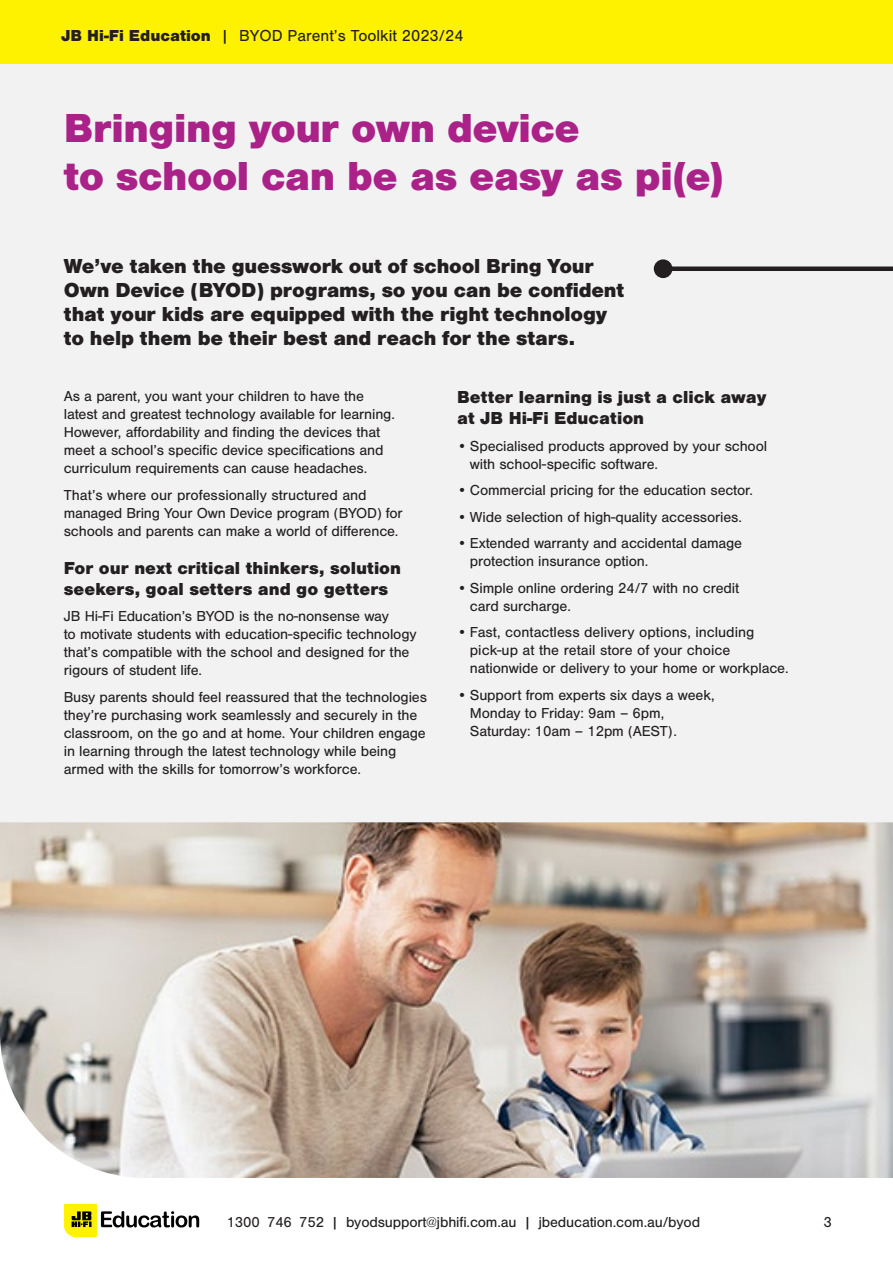
<style>
.page{position:relative;width:893px;height:1263px;background:#fff}
.page>*{position:absolute;margin:0;border:0;box-sizing:border-box;transform-origin:0 0}
.t1{font:900 42px/48px "Nimbus San";letter-spacing:-.01em;color:#aa2188}
.t2{font:900 21px/24px "Nimbus San";letter-spacing:-.01em;color:#231f20}
.t3{font:900 18px/21px "Nimbus San";color:#231f20}
.t4{font:16.5px "Nimbus San";color:#231f20}
.t5{font:15px/18px "Nimbus San";letter-spacing:-.01em;color:#231f20}
.s1{font-weight:900}
</style>
<div class="page">
<div style="left:0;top:64px;width:893px;height:758px;background:#f2f2f3"></div>
<div style="left:0;top:0;width:893px;height:64px;background:#fff200"></div>
<svg style="left:64px;top:1204px;width:135px;height:33px"></svg>
<img style="left:0;top:822px;width:893px;height:356px">
<div style="left:658px;top:266px;width:235px;height:5px;background:#231f20"></div>
<div style="left:654px;top:259px;width:18px;height:19px;background:#231f20;border-radius:50%"></div>
<p class="t4" style="left:61px;top:26px;width:404px"><span class="s1">JB Hi-Fi Education</span> | BYOD Parent’s Toolkit 2023/24</p>
<h1 class="t1" style="left:64px;top:104px;width:662px">Bringing your own device<br>to school can be as easy as pi(e)</h1>
<h2 class="t2" style="left:64px;top:255px;width:562px">We’ve taken the guesswork out of school Bring Your Own Device (BYOD) programs, so you can be confident that your kids are equipped with the right technology to help them be their best and reach for the stars.</h2>
<p class="t5" style="left:64px;top:387px;width:333px">As a parent, you want your children to have the latest and greatest technology available for learning.<br>However, affordability and finding the devices that meet a school’s specific device specifications and curriculum requirements can cause headaches.</p>
<p class="t5" style="left:64px;top:486px;width:340px">That’s where our professionally structured and managed Bring Your Own Device program (BYOD) for schools and parents can make a world of difference.</p>
<p class="t3" style="left:64px;top:557px;width:339px">For our next critical thinkers, solution seekers, goal setters and go getters</p>
<p class="t5" style="left:64px;top:607px;width:354px">JB Hi-Fi Education’s BYOD is the no-nonsense way<br>to motivate students with education-specific technology that’s compatible with the school and designed for the rigours of student life.</p>
<p class="t5" style="left:64px;top:688px;width:365px">Busy parents should feel reassured that the technologies they’re purchasing work seamlessly and securely in the classroom, on the go and at home. Your children engage in learning through the latest technology while being armed with the skills for tomorrow’s workforce.</p>
<p class="t3" style="left:457px;top:387px;width:311px">Better learning is just a click away at JB Hi-Fi Education</p>
<p class="t5" style="left:470px;top:437px;width:299px;text-indent:-13px">• Specialised products approved by your school with school-specific software.</p>
<p class="t5" style="left:457px;top:481px;width:297px">• Commercial pricing for the education sector.</p>
<p class="t5" style="left:457px;top:508px;width:287px">• Wide selection of high-quality accessories.</p>
<p class="t5" style="left:470px;top:534px;width:274px;text-indent:-13px">• Extended warranty and accidental damage protection insurance option.</p>
<p class="t5" style="left:470px;top:579px;width:271px;text-indent:-13px">• Simple online ordering 24/7 with no credit card surcharge.</p>
<p class="t5" style="left:470px;top:623px;width:320px;text-indent:-13px">• Fast, contactless delivery options, including pick-up at the retail store of your choice nationwide or delivery to your home or workplace.</p>
<p class="t5" style="left:470px;top:686px;width:246px;text-indent:-13px">• Support from experts six days a week,<br>Monday to Friday: 9am – 6pm,<br>Saturday: 10am – 12pm (AEST).</p>
<p class="t5" style="left:227px;top:1213px;width:475px">1300 746 752 | byodsupport@jbhifi.com.au | jbeducation.com.au/byod</p>
<p class="t5" style="left:823px;top:1213px;width:10px">3</p>
</div>
